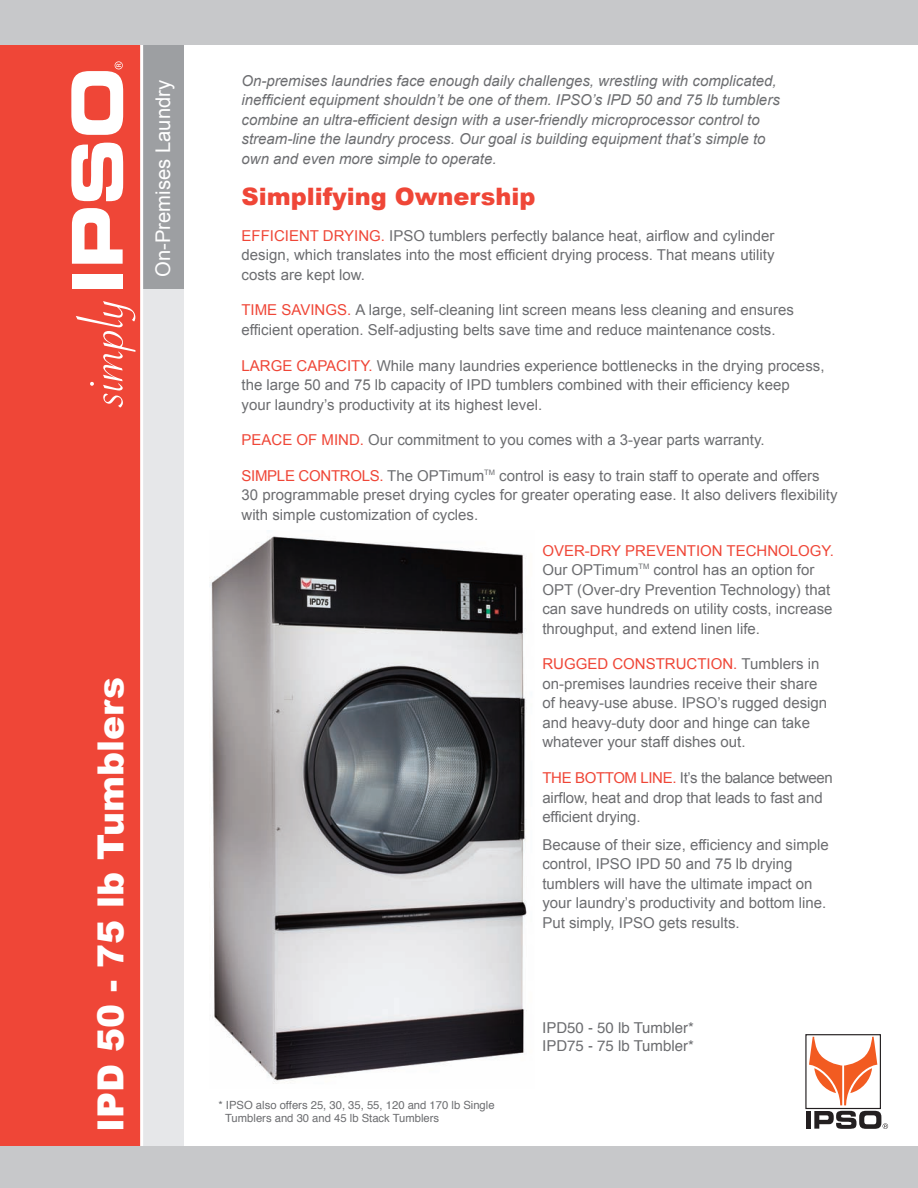
<style>
.page{position:relative;width:918px;height:1188px;background:#fff}
.page>*{position:absolute;margin:0;border:0;box-sizing:border-box;transform-origin:0 0}
.t1{font:900 36px "Arial";color:#fff}
.t2{font:900 24px "Arial";color:#ef4637}
.t3{font:20.25px "Arial";color:#fff}
.t4{font:15px/19.5px "Arial";color:#6c6d70}
.t5{font:italic 15px/19.5px "Arial";color:#6c6d70}
.t6{font:15px/18px "Helvetica";color:#6c6d70}
.t7{font:11.25px/13.5px "Helvetica";color:#6c6d70}
.s1{color:#ef4637}
</style>
<div class="page">
<img style="left:209px;top:536px;width:318px;height:548px">
<div style="left:0;top:44px;width:141px;height:1103px;background:#ef4637"></div>
<div style="left:142px;top:44px;width:41px;height:246px;background:#9d9fa2"></div>
<div style="left:143px;top:290px;width:40px;height:857px;background:#e6e7e9"></div>
<div style="left:72px;top:274px;width:51px;height:14px;background:#fff"></div>
<svg style="left:72px;top:208px;width:51px;height:56px"></svg>
<svg style="left:71px;top:143px;width:52px;height:58px"></svg>
<svg style="left:76px;top:301px;width:59px;height:107px"></svg>
<svg style="left:71px;top:61px;width:52px;height:74px"></svg>
<hr style="left:140px;top:44px;width:3px;height:1103px;background:#fff">
<div style="left:0;top:1146px;width:918px;height:42px;background:#c7c8ca"></div>
<div style="left:0;top:0;width:918px;height:45px;background:#c7c8ca"></div>
<div style="left:805px;top:1034px;width:76px;height:75px;border:1px solid #231f20"></div>
<div style="left:806px;top:1111px;width:5px;height:18px;background:#231f20"></div>
<svg style="left:809px;top:1037px;width:68px;height:68px"></svg>
<svg style="left:814px;top:1111px;width:74px;height:18px"></svg>
<h3 class="t3" style="left:152px;top:277px;width:198px;rotate:-90deg">On-Premises Laundry</h3>
<h1 class="t1" style="left:84px;top:1132px;width:457px;rotate:-90deg">IPD 50 - 75 lb Tumblers</h1>
<p class="t5" style="left:242px;top:71px;width:540px">On-premises laundries face enough daily challenges, wrestling with complicated, inefficient equipment shouldn’t be one of them. IPSO’s IPD 50 and 75 lb tumblers combine an ultra-efficient design with a user-friendly microprocessor control to stream-line the laundry process. Our goal is building equipment that’s simple to own and even more simple to operate.</p>
<h2 class="t2" style="left:242px;top:179px;width:295px">Simplifying Ownership</h2>
<p class="t4" style="left:242px;top:226px;width:535px;text-align:justify"><span class="s1">EFFICIENT DRYING.</span> IPSO tumblers perfectly balance heat, airflow and cylinder design, which translates into the most efficient drying process. That means utility costs are kept low.</p>
<p class="t4" style="left:242px;top:300px;width:554px"><span class="s1">TIME SAVINGS.</span> A large, self-cleaning lint screen means less cleaning and ensures efficient operation. Self-adjusting belts save time and reduce maintenance costs.</p>
<p class="t4" style="left:242px;top:356px;width:585px"><span class="s1">LARGE CAPACITY.</span> While many laundries experience bottlenecks in the drying process, the large 50 and 75 lb capacity of IPD tumblers combined with their efficiency keep<br>your laundry’s productivity at its highest level.</p>
<p class="t4" style="left:242px;top:430px;width:525px"><span class="s1">PEACE OF MIND.</span> Our commitment to you comes with a 3-year parts warranty.</p>
<p class="t4" style="left:242px;top:466px;width:598px"><span class="s1">SIMPLE CONTROLS.</span> The OPTimum<sup>TM</sup> control is easy to train staff to operate and offers<br>30 programmable preset drying cycles for greater operating ease. It also delivers flexibility with simple customization of cycles.</p>
<p class="t4" style="left:542px;top:541px;width:293px"><span class="s1">OVER-DRY PREVENTION TECHNOLOGY.<br></span>Our OPTimum<sup>TM</sup> control has an option for OPT (Over-dry Prevention Technology) that can save hundreds on utility costs, increase throughput, and extend linen life.</p>
<p class="t4" style="left:542px;top:654px;width:286px"><span class="s1">RUGGED CONSTRUCTION.</span> Tumblers in on-premises laundries receive their share of heavy-use abuse. IPSO’s rugged design and heavy-duty door and hinge can take whatever your staff dishes out.</p>
<p class="t4" style="left:542px;top:768px;width:292px"><span class="s1">THE BOTTOM LINE.</span> It’s the balance between airflow, heat and drop that leads to fast and efficient drying.</p>
<p class="t4" style="left:542px;top:835px;width:288px">Because of their size, efficiency and simple control, IPSO IPD 50 and 75 lb drying tumblers will have the ultimate impact on your laundry’s productivity and bottom line.<br>Put simply, IPSO gets results.</p>
<p class="t7" style="left:225px;top:1099px;width:271px;text-indent:-7px">* IPSO also offers 25, 30, 35, 55, 120 and 170 lb Single<br>Tumblers and 30 and 45 lb Stack Tumblers</p>
<p class="t6" style="left:542px;top:1020px;width:153px">IPD50 - 50 lb Tumbler*<br>IPD75 - 75 lb Tumbler*</p>
</div>
